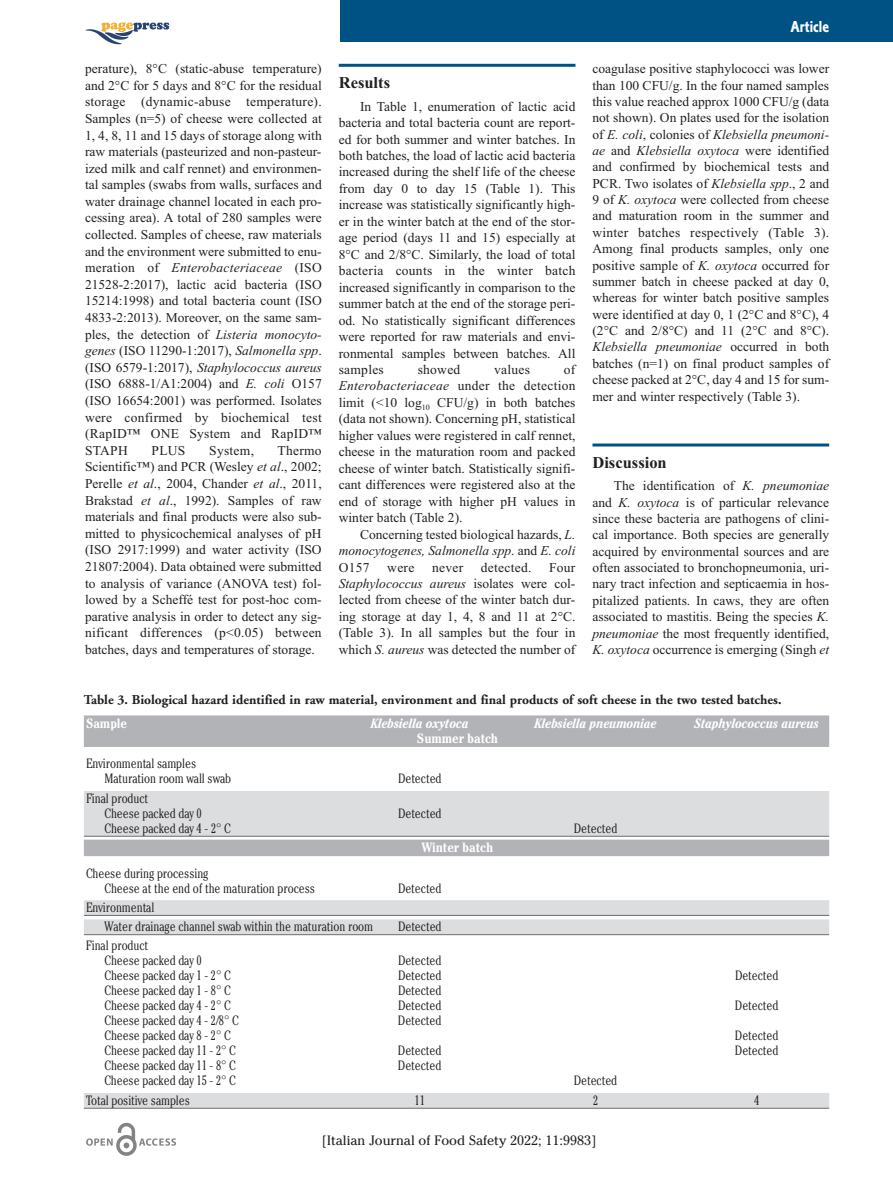
<style>
.page{position:relative;width:893px;height:1191px;background:#fff}
.page>*{position:absolute;margin:0;border:0;box-sizing:border-box;transform-origin:0 0}
.t1{font:700 16.5px "Times New Roman";color:#231f20}
.t2{font:16.5px "Corinthian Bold Condensed Plain";color:#fff}
.t3{font:13.5px/16.6px "Times New Roman";color:#231f20;text-align:justify}
.t4{font:300 condensed 13.5px/15px "Cheltenham";letter-spacing:-.01em;color:#231f20}
.t5{font:700 13.5px "Adobe Garamond";color:#231f20}
.t6{font:italic 700 condensed 13.5px "Cheltenham";letter-spacing:-.01em;color:#fff}
.t7{font:13.5px "Cheltenham";color:#231f20}
.t8{font:700 condensed 13.5px "Cheltenham";letter-spacing:-.01em;color:#fff}
.t9{font:13.5px "Times New Roman";letter-spacing:.02em;color:#231f20}
.s1{font-style:italic}
</style>
<div class="page">
<hr style="left:339px;top:64px;width:236px;height:3px;background:#005285">
<hr style="left:592px;top:443px;width:237px;height:3px;background:#005285">
<div style="left:340px;top:0;width:553px;height:42px;background:#005285"></div>
<img style="left:86px;top:1123px;width:90px;height:33px">
<img style="left:86px;top:22px;width:84px;height:23px">
<div style="left:84px;top:715px;width:745px;height:17px;background:#b2b3b7"></div>
<div style="left:84px;top:730px;width:745px;height:17px;background:#b2b3b7"></div>
<div style="left:84px;top:791px;width:745px;height:15px;background:#dcdddf"></div>
<div style="left:84px;top:806px;width:745px;height:15px;background:#dcdddf"></div>
<div style="left:84px;top:821px;width:745px;height:15px;background:#dcdddf"></div>
<hr style="left:84px;top:836px;width:745px;height:1px;background:#6c6d70">
<div style="left:84px;top:839px;width:745px;height:17px;background:#b2b3b7"></div>
<div style="left:84px;top:900px;width:745px;height:15px;background:#dcdddf"></div>
<hr style="left:84px;top:915px;width:745px;height:1px;background:#6c6d70">
<div style="left:84px;top:919px;width:745px;height:15px;background:#dcdddf"></div>
<hr style="left:84px;top:934px;width:745px;height:1px;background:#6c6d70">
<div style="left:84px;top:1093px;width:745px;height:15px;background:#dcdddf"></div>
<hr style="left:84px;top:1108px;width:745px;height:1px;background:#6c6d70">
<p class="t3" style="left:85px;top:60px;width:238px">perature), 8°C (static-abuse temperature) and 2°C for 5 days and 8°C for the residual storage (dynamic-abuse temperature).<br>Samples (n=5) of cheese were collected at 1, 4, 8, 11 and 15 days of storage along with raw materials (pasteurized and non-pasteur&shy;ized milk and calf rennet) and environmen&shy;tal samples (swabs from walls, surfaces and water drainage channel located in each pro&shy;cessing area). A total of 280 samples were collected. Samples of cheese, raw materials and the environment were submitted to enu&shy;meration of <span class="s1">Enterobacteriaceae</span> (ISO 21528-2:2017), lactic acid bacteria (ISO 15214:1998) and total bacteria count (ISO 4833-2:2013). Moreover, on the same sam&shy;ples, the detection of <span class="s1">Listeria monocyto&shy;genes</span> (ISO 11290-1:2017), <span class="s1">Salmonella spp</span>. (ISO 6579-1:2017), <span class="s1">Staphylococcus aureus </span>(ISO 6888-1/A1:2004) and <span class="s1">E. coli</span> O157 (ISO 16654:2001) was performed. Isolates were confirmed by biochemical test (RapID™ ONE System and RapID™ STAPH</p>
<p class="t3" style="left:85px;top:442px;width:238px;text-indent:193px">Thermo Scientific™) and PCR (Wesley <span class="s1">et al</span>., 2002; Perelle <span class="s1">et al</span>., 2004, Chander <span class="s1">et al</span>., 2011, Brakstad <span class="s1">et al</span>., 1992). Samples of raw materials and final products were also sub&shy;mitted to physicochemical analyses of pH (ISO 2917:1999) and water activity (ISO 21807:2004). Data obtained were submitted to analysis of variance (ANOVA test) fol&shy;lowed by a Scheffé test for post-hoc com&shy;parative analysis in order to detect any sig&shy;nificant differences (p&lt;0.05) between batches, days and temperatures of storage.</p>
<p class="t3" style="left:152px;top:442px;width:35px">PLUS</p>
<p class="t3" style="left:209px;top:442px;width:46px">System,</p>
<p class="t1" style="left:339px;top:73px;width:53px">Results</p>
<p class="t3" style="left:339px;top:98px;width:238px;text-indent:21px">In Table 1, enumeration of lactic acid bacteria and total bacteria count are report&shy;ed for both summer and winter batches. In both batches, the load of lactic acid bacteria increased during the shelf life of the cheese from day 0 to day 15 (Table 1). This increase was statistically significantly high&shy;er in the winter batch at the end of the stor&shy;age period (days 11 and 15) especially at 8°C and 2/8°C. Similarly, the load of total bacteria counts in the winter batch increased significantly in comparison to the summer batch at the end of the storage peri&shy;od. No statistically significant differences were reported for raw materials and envi&shy;ronmental samples between batches. All samples</p>
<p class="t3" style="left:418px;top:361px;width:44px">showed</p>
<p class="t3" style="left:494px;top:361px;width:37px">values</p>
<p class="t3" style="left:339px;top:361px;width:238px;text-indent:225px">of <span class="s1">Enterobacteriaceae</span> under the detection limit (&lt;10 log<sub>10</sub> CFU/g) in both batches (data not shown). Concerning pH, statistical higher values were registered in calf rennet, cheese in the maturation room and packed cheese of winter batch. Statistically signifi&shy;cant differences were registered also at the end of storage with higher pH values in winter batch (Table 2).</p>
<p class="t3" style="left:339px;top:526px;width:238px;text-indent:21px">Concerning tested biological hazards, <span class="s1">L. monocytogenes, Salmonella spp</span>. and <span class="s1">E. coli </span>O157</p>
<p class="t3" style="left:387px;top:558px;width:29px">were</p>
<p class="t3" style="left:432px;top:558px;width:33px">never</p>
<p class="t9" style="left:481px;top:559px;width:52px">detected.</p>
<p class="t3" style="left:339px;top:558px;width:238px;text-indent:210px">Four <span class="s1">Staphylococcus aureus</span> isolates were col&shy;lected from cheese of the winter batch dur&shy;ing storage at day 1, 4, 8 and 11 at 2°C. (Table 3). In all samples but the four in which <span class="s1">S. aureus</span> was detected the number of</p>
<p class="t2" style="left:790px;top:21px;width:40px">Article</p>
<p class="t3" style="left:592px;top:60px;width:238px">coagulase positive staphylococci was lower than 100 CFU/g. In the four named samples this value reached approx 1000 CFU/g (data not shown). On plates used for the isolation of <span class="s1">E. coli</span>, colonies of <span class="s1">Klebsiella pneumoni&shy;ae</span> and <span class="s1">Klebsiella oxytoca</span> were identified and confirmed by biochemical tests and PCR. Two isolates of <span class="s1">Klebsiella spp</span>., 2 and 9 of <span class="s1">K. oxytoca</span> were collected from cheese and maturation room in the summer and winter batches respectively (Table 3).<br>Among final products samples, only one positive sample of <span class="s1">K. oxytoca</span> occurred for summer batch in cheese packed at day 0, whereas for winter batch positive samples were identified at day 0, 1 (2°C and 8°C), 4 (2°C and 2/8°C) and 11 (2°C and 8°C).<br><span class="s1">Klebsiella pneumoniae</span> occurred in both batches (n=1) on final product samples of cheese packed at 2°C, day 4 and 15 for sum&shy;mer and winter respectively (Table 3).</p>
<p class="t1" style="left:592px;top:452px;width:76px">Discussion</p>
<p class="t3" style="left:592px;top:477px;width:238px;text-indent:21px">The identification of <span class="s1">K. pneumoniae </span>and <span class="s1">K. oxytoca</span> is of particular relevance since these bacteria are pathogens of clini&shy;cal importance. Both species are generally acquired by environmental sources and are often associated to bronchopneumonia, uri&shy;nary tract infection and septicaemia in hos&shy;pitalized patients. In caws, they are often associated to mastitis. Being the species <span class="s1">K. pneumoniae</span> the most frequently identified, <span class="s1">K. oxytoca</span> occurrence is emerging (Singh <span class="s1">et</span></p>
<p class="t5" style="left:84px;top:694px;width:699px">Table 3. Biological hazard identified in raw material, environment and final products of soft cheese in the two tested batches.</p>
<p class="t8" style="left:86px;top:718px;width:43px">Sample</p>
<p class="t6" style="left:371px;top:718px;width:100px">Klebsiella oxytoca</p>
<p class="t6" style="left:534px;top:718px;width:124px">Klebsiella pneumoniae</p>
<p class="t6" style="left:694px;top:718px;width:126px">Staphylococcus aureus</p>
<p class="t8" style="left:417px;top:733px;width:83px">Summer batch</p>
<p class="t4" style="left:104px;top:757px;width:128px;text-indent:-18px">Environmental samples<br>Maturation room wall swab</p>
<p class="t4" style="left:398px;top:772px;width:45px">Detected</p>
<p class="t4" style="left:104px;top:791px;width:99px;text-indent:-18px">Final product<br>Cheese packed day 0</p>
<p class="t4" style="left:398px;top:806px;width:45px">Detected</p>
<p class="t4" style="left:104px;top:821px;width:128px">Cheese packed day 4 - 2° C</p>
<p class="t4" style="left:574px;top:821px;width:45px">Detected</p>
<p class="t8" style="left:422px;top:842px;width:73px">Winter batch</p>
<p class="t4" style="left:104px;top:866px;width:212px;text-indent:-18px">Cheese during processing<br>Cheese at the end of the maturation process</p>
<p class="t4" style="left:398px;top:881px;width:45px">Detected</p>
<p class="t4" style="left:104px;top:898px;width:270px;line-height:19.2px;text-indent:-18px">Environmental<br>Water drainage channel swab within the maturation room</p>
<p class="t4" style="left:104px;top:939px;width:99px;text-indent:-18px">Final product<br>Cheese packed day 0</p>
<p class="t4" style="left:398px;top:920px;width:45px">Detected</p>
<p class="t4" style="left:398px;top:954px;width:45px">Detected</p>
<p class="t4" style="left:104px;top:969px;width:128px">Cheese packed day 1 - 2° C</p>
<p class="t4" style="left:398px;top:969px;width:45px">Detected</p>
<p class="t4" style="left:735px;top:969px;width:45px">Detected</p>
<p class="t4" style="left:104px;top:984px;width:128px">Cheese packed day 1 - 8° C</p>
<p class="t4" style="left:398px;top:984px;width:45px">Detected</p>
<p class="t4" style="left:104px;top:999px;width:128px">Cheese packed day 4 - 2° C</p>
<p class="t4" style="left:398px;top:999px;width:45px">Detected</p>
<p class="t4" style="left:735px;top:999px;width:45px">Detected</p>
<p class="t4" style="left:104px;top:1014px;width:136px">Cheese packed day 4 - 2/8° C</p>
<p class="t4" style="left:398px;top:1014px;width:45px">Detected</p>
<p class="t4" style="left:104px;top:1029px;width:128px">Cheese packed day 8 - 2° C</p>
<p class="t4" style="left:735px;top:1029px;width:45px">Detected</p>
<p class="t4" style="left:104px;top:1044px;width:133px">Cheese packed day 11 - 2° C</p>
<p class="t4" style="left:398px;top:1044px;width:45px">Detected</p>
<p class="t4" style="left:735px;top:1044px;width:45px">Detected</p>
<p class="t4" style="left:104px;top:1059px;width:133px">Cheese packed day 11 - 8° C</p>
<p class="t4" style="left:398px;top:1059px;width:45px">Detected</p>
<p class="t4" style="left:104px;top:1074px;width:133px">Cheese packed day 15 - 2° C</p>
<p class="t4" style="left:574px;top:1074px;width:45px">Detected</p>
<p class="t4" style="left:86px;top:1093px;width:106px">Total positive samples</p>
<p class="t4" style="left:415px;top:1093px;width:12px">11</p>
<p class="t4" style="left:593px;top:1093px;width:7px">2</p>
<p class="t4" style="left:754px;top:1093px;width:7px">4</p>
<p class="t7" style="left:322px;top:1132px;width:276px">[Italian Journal of Food Safety 2022; 11:9983]</p>
</div>
